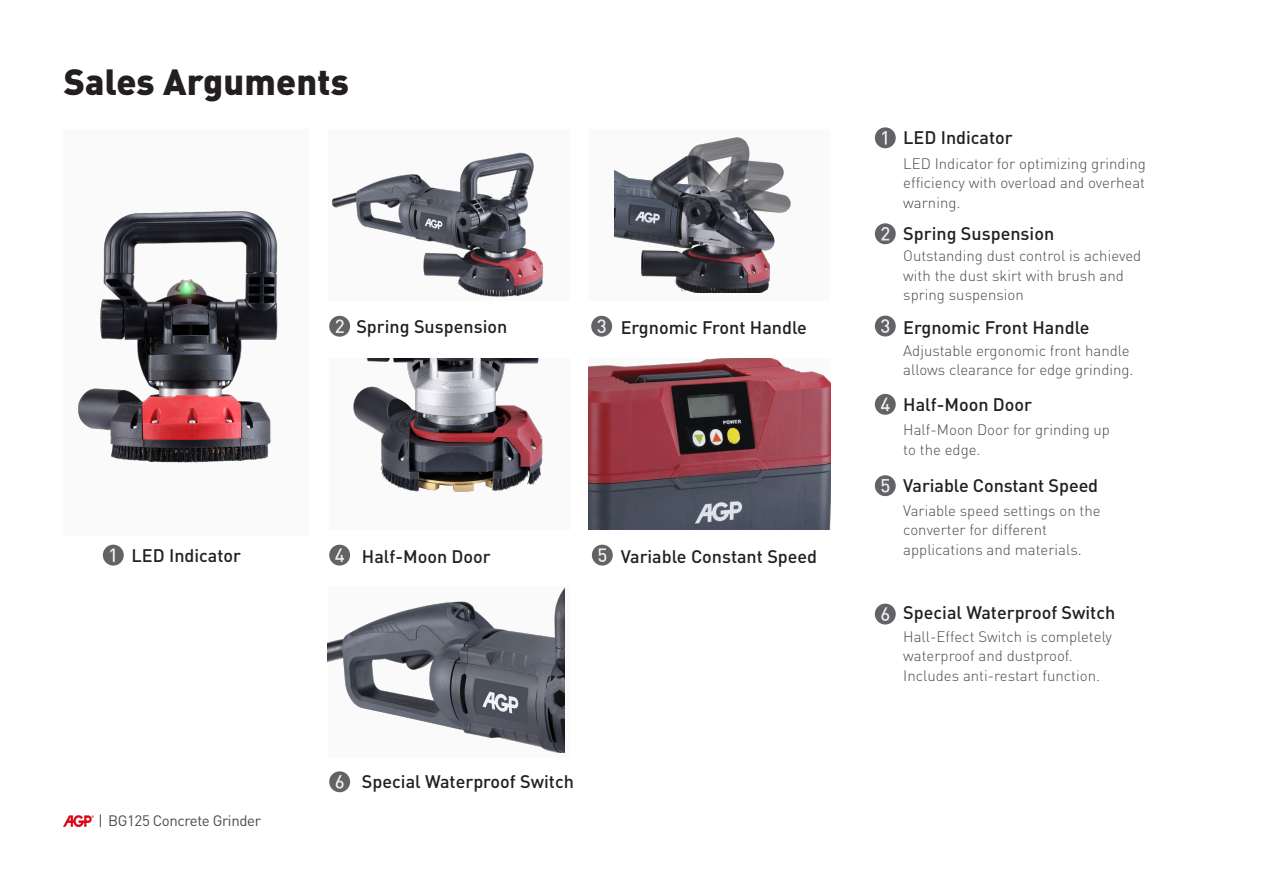
<style>
.page{position:relative;width:1263px;height:893px;background:#fff}
.page>*{position:absolute;margin:0;border:0;box-sizing:border-box;transform-origin:0 0}
.t1{font:900 36px "DIN Pro";letter-spacing:.005em;color:#231f20}
.t2{font:500 18px "DIN Pro";color:#231f20}
.t3{font:300 15px/19.5px "DIN Pro";color:#4b4c4d}
.t4{font:15px "DIN Pro";letter-spacing:-.025em;color:#4b4c4d}
</style>
<div class="page">
<img style="left:64px;top:815px;width:30px;height:11px">
<svg style="left:100px;top:814px;width:1px;height:13px"></svg>
<div style="left:64px;top:129px;width:245px;height:407px;background:#fafafa"></div>
<img style="left:78px;top:211px;width:200px;height:252px">
<div style="left:329px;top:358px;width:242px;height:172px;background:#fafafa"></div>
<img style="left:353px;top:358px;width:190px;height:134px">
<div style="left:328px;top:587px;width:242px;height:171px;background:#fafafa"></div>
<img style="left:328px;top:589px;width:236px;height:164px">
<div style="left:328px;top:129px;width:242px;height:171px;background:#fafafa"></div>
<img style="left:331px;top:152px;width:212px;height:145px">
<div style="left:588px;top:129px;width:242px;height:171px;background:#fafafa"></div>
<img style="left:614px;top:137px;width:177px;height:155px">
<img style="left:588px;top:358px;width:242px;height:172px">
<div style="left:329px;top:545px;width:21px;height:21px;background:#636366;border-radius:50%"></div>
<svg style="left:335px;top:548px;width:9px;height:14px"></svg>
<div style="left:103px;top:545px;width:21px;height:21px;background:#636366;border-radius:50%"></div>
<svg style="left:110px;top:548px;width:5px;height:14px"></svg>
<div style="left:592px;top:545px;width:21px;height:21px;background:#636366;border-radius:50%"></div>
<svg style="left:598px;top:548px;width:8px;height:14px"></svg>
<div style="left:329px;top:316px;width:21px;height:21px;background:#636366;border-radius:50%"></div>
<svg style="left:336px;top:319px;width:8px;height:14px"></svg>
<div style="left:329px;top:771px;width:21px;height:21px;background:#636366;border-radius:50%"></div>
<svg style="left:336px;top:775px;width:8px;height:14px"></svg>
<div style="left:591px;top:316px;width:21px;height:21px;background:#636366;border-radius:50%"></div>
<svg style="left:597px;top:319px;width:9px;height:14px"></svg>
<div style="left:875px;top:394px;width:21px;height:21px;background:#636366;border-radius:50%"></div>
<svg style="left:881px;top:398px;width:9px;height:13px"></svg>
<div style="left:875px;top:127px;width:21px;height:21px;background:#636366;border-radius:50%"></div>
<svg style="left:882px;top:131px;width:5px;height:14px"></svg>
<div style="left:875px;top:475px;width:21px;height:21px;background:#636366;border-radius:50%"></div>
<svg style="left:881px;top:479px;width:8px;height:14px"></svg>
<div style="left:875px;top:223px;width:21px;height:21px;background:#636366;border-radius:50%"></div>
<svg style="left:881px;top:227px;width:8px;height:13px"></svg>
<div style="left:875px;top:604px;width:21px;height:20px;background:#636366;border-radius:50%"></div>
<svg style="left:881px;top:607px;width:8px;height:14px"></svg>
<div style="left:875px;top:316px;width:21px;height:20px;background:#636366;border-radius:50%"></div>
<svg style="left:881px;top:319px;width:8px;height:14px"></svg>
<p class="t1" style="left:64px;top:57px;width:287px">Sales Arguments</p>
<p class="t2" style="left:132px;top:543px;width:111px">LED Indicator</p>
<p class="t4" style="left:108px;top:810px;width:154px">BG125 Concrete Grinder</p>
<p class="t2" style="left:356px;top:314px;width:152px">Spring Suspension</p>
<p class="t2" style="left:362px;top:544px;width:130px">Half-Moon Door</p>
<p class="t2" style="left:362px;top:769px;width:214px">Special Waterproof Switch</p>
<p class="t2" style="left:903px;top:125px;width:111px">LED Indicator</p>
<p class="t3" style="left:903px;top:153px;width:244px;text-align:justify">LED Indicator for optimizing grinding efficiency with overload and overheat warning.</p>
<p class="t3" style="left:903px;top:246px;width:240px">Outstanding dust control is achieved with the dust skirt with brush and spring suspension</p>
<p class="t2" style="left:903px;top:221px;width:152px">Spring Suspension</p>
<p class="t2" style="left:621px;top:315px;width:188px">Ergnomic Front Handle</p>
<p class="t2" style="left:903px;top:315px;width:188px">Ergnomic Front Handle</p>
<p class="t3" style="left:903px;top:340px;width:232px">Adjustable ergonomic front handle allows clearance for edge grinding.</p>
<p class="t2" style="left:903px;top:392px;width:130px">Half-Moon Door</p>
<p class="t3" style="left:903px;top:420px;width:208px">Half-Moon Door for grinding up to the edge.</p>
<p class="t2" style="left:621px;top:544px;width:198px">Variable Constant Speed</p>
<p class="t2" style="left:903px;top:473px;width:196px">Variable Constant Speed</p>
<p class="t3" style="left:903px;top:500px;width:199px">Variable speed settings on the converter for different</p>
<p class="t3" style="left:903px;top:539px;width:180px">applications and materials.</p>
<p class="t2" style="left:903px;top:600px;width:214px">Special Waterproof Switch</p>
<p class="t3" style="left:903px;top:626px;width:210px">Hall-Effect Switch is completely</p>
<p class="t3" style="left:903px;top:646px;width:171px">waterproof and dustproof.</p>
<p class="t3" style="left:903px;top:665px;width:198px">Includes anti-restart function.</p>
</div>
